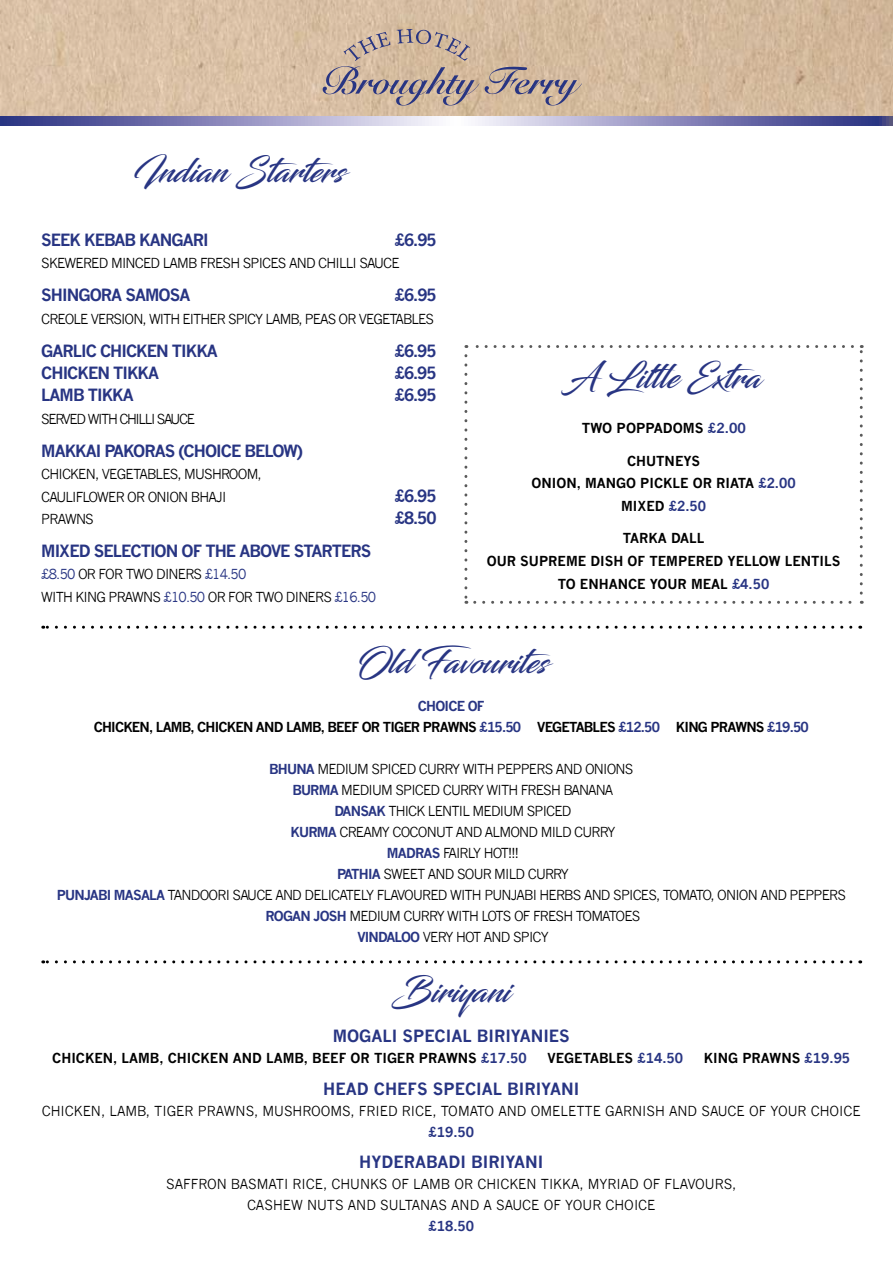
<style>
.page{position:relative;width:893px;height:1263px;background:#fff}
.page>*{position:absolute;margin:0;border:0;box-sizing:border-box;transform-origin:0 0}
.t1{font:33px "Blacksword";color:#283583}
.t2{font:700 16.5px "News Gothic";letter-spacing:-.06em;color:#283583}
.t3{font:700 16.5px "News Gothic";color:#283583}
.t4{font:13.5px/21px "News Gothic";letter-spacing:-.06em;color:#000}
.t5{font:700 13.5px/22.8px "News Gothic";color:#000;text-align:center}
.t6{font:13.5px/21px "News Gothic";color:#000;text-align:center}
.t7{font:700 13.5px/21px "News Gothic";letter-spacing:-.06em;color:#000;text-align:center}
.t8{font:13.5px "News Gothic";letter-spacing:-.1em;color:#000}
.t9{font:700 13.5px "News Gothic";color:#283583}
.s1{color:#283583}
.s2{font-weight:700;color:#283583}
</style>
<div class="page">
<svg style="left:475px;top:601px;width:387px;height:3px"></svg>
<svg style="left:860px;top:345px;width:3px;height:248px"></svg>
<svg style="left:466px;top:345px;width:386px;height:3px"></svg>
<svg style="left:464px;top:356px;width:3px;height:248px"></svg>
<img style="left:1px;top:0;width:891px;height:116px">
<svg style="left:0;top:116px;width:892px;height:10px;background:#908fbe"></svg>
<svg style="left:43px;top:626px;width:808px;height:3px"></svg>
<svg style="left:43px;top:960px;width:808px;height:3px"></svg>
<svg style="left:323px;top:29px;width:259px;height:77px;background:#c1ac9b"></svg>
<h1 class="t1" style="left:133px;top:151px;width:213px">Indian Starters</h1>
<p class="t2" style="left:41px;top:229px;width:169px">SEEK KEBAB KANGARI</p>
<p class="t2" style="left:395px;top:229px;width:43px">£6.95</p>
<p class="t4" style="left:41px;top:252px;width:360px">SKEWERED MINCED LAMB FRESH SPICES AND CHILLI SAUCE</p>
<p class="t2" style="left:41px;top:285px;width:151px">SHINGORA SAMOSA</p>
<p class="t2" style="left:395px;top:285px;width:43px">£6.95</p>
<p class="t4" style="left:41px;top:308px;width:394px">CREOLE VERSION, WITH EITHER SPICY LAMB, PEAS OR VEGETABLES</p>
<p class="t2" style="left:41px;top:341px;width:178px">GARLIC CHICKEN TIKKA</p>
<p class="t2" style="left:395px;top:341px;width:43px">£6.95</p>
<p class="t2" style="left:41px;top:363px;width:119px">CHICKEN TIKKA</p>
<p class="t2" style="left:395px;top:363px;width:43px">£6.95</p>
<p class="t2" style="left:41px;top:385px;width:94px">LAMB TIKKA</p>
<p class="t2" style="left:395px;top:385px;width:43px">£6.95</p>
<p class="t8" style="left:41px;top:411px;width:155px">SERVED WITH CHILLI SAUCE</p>
<p class="t2" style="left:41px;top:441px;width:263px">MAKKAI PAKORAS (CHOICE BELOW)</p>
<p class="t4" style="left:41px;top:463px;width:222px;line-height:22px">CHICKEN, VEGETABLES, MUSHROOM,<br>CAULIFLOWER OR ONION BHAJI</p>
<p class="t2" style="left:395px;top:485px;width:43px">£6.95</p>
<p class="t4" style="left:41px;top:508px;width:54px">PRAWNS</p>
<p class="t2" style="left:395px;top:507px;width:43px">£8.50</p>
<p class="t2" style="left:41px;top:541px;width:332px">MIXED SELECTION OF THE ABOVE STARTERS</p>
<p class="t4" style="left:41px;top:564px;width:336px;line-height:22px"><span class="s1">£8.50</span> OR FOR TWO DINERS <span class="s1">£14.50<br></span>WITH KING PRAWNS <span class="s1">£10.50</span> OR FOR TWO DINERS <span class="s1">£16.50</span></p>
<h1 class="t1" style="left:566px;top:357px;width:196px">A Little Extra</h1>
<p class="t5" style="left:587px;top:417px;width:154px">TWO POPPADOM <span class="s1">£2.00</span></p>
<p class="t5" style="left:531px;top:449px;width:266px">CHUTNEYS<br>ONION, MANGO PICKLE OR RIATA <span class="s1">£2.00<br></span>MIXED <span class="s1">£2.50</span></p>
<p class="t5" style="left:487px;top:527px;width:355px">TARKA DALL<br>OUR SUPREME DISH OF TEMPERED YELLOW LENTILS<br>TO ENHANCE YOUR MEAL <span class="s1">£4.50</span></p>
<p class="t5" style="left:582px;top:416px;width:166px">TWO POPPADOMS <span class="s1">£2.00</span></p>
<h1 class="t1" style="left:355px;top:642px;width:198px">Old Favourites</h1>
<p class="t7" style="left:94px;top:695px;width:717px"><span class="s1">CHOICE OF<br></span>CHICKEN, LAMB, CHICKEN AND LAMB, BEEF OR TIGER PRAWNS <span class="s1">£15.50</span> VEGETABLES <span class="s1">£12.50</span> KING PRAWNS <span class="s1">£19.50</span></p>
<p class="t4" style="left:57px;top:758px;width:791px;text-align:center"><span class="s2">BHUNA</span> MEDIUM SPICED CURRY WITH PEPPERS AND ONIONS<br><span class="s2">BURMA</span> MEDIUM SPICED CURRY WITH FRESH BANANA<br><span class="s2">DANSAK</span> THICK LENTIL MEDIUM SPICED<br><span class="s2">KURMA</span> CREAMY COCONUT AND ALMOND MILD CURRY<br><span class="s2">MADRAS</span> FAIRLY HOT!!!<br><span class="s2">PATHIA</span> SWEET AND SOUR MILD CURRY<br><span class="s2">PUNJABI MASALA</span> TANDOORI SAUCE AND DELICATELY FLAVOURED WITH PUNJABI HERBS AND SPICES, TOMATO, ONION AND PEPPERS <span class="s2">ROGAN JOSH</span> MEDIUM CURRY WITH LOTS OF FRESH TOMATOES<br><span class="s2">VINDALOO</span> VERY HOT AND SPICY</p>
<h1 class="t1" style="left:392px;top:971px;width:120px">Biriyani</h1>
<p class="t3" style="left:333px;top:1026px;width:239px">MOGALI SPECIAL BIRIYANIES</p>
<p class="t5" style="left:52px;top:1047px;width:476px">CHICKEN, LAMB, CHICKEN AND LAMB, BEEF OR TIGER PRAWNS <span class="s1">£17.50</span></p>
<p class="t5" style="left:547px;top:1047px;width:137px">VEGETABLES <span class="s1">£14.50</span></p>
<p class="t5" style="left:704px;top:1047px;width:148px">KING PRAWNS <span class="s1">£19.95</span></p>
<p class="t3" style="left:323px;top:1079px;width:257px">HEAD CHEFS SPECIAL BIRIYANI</p>
<p class="t6" style="left:42px;top:1100px;width:821px">CHICKEN, LAMB, TIGER PRAWNS, MUSHROOMS, FRIED RICE, TOMATO AND OMELETTE GARNISH AND SAUCE OF YOUR CHOICE</p>
<p class="t9" style="left:428px;top:1123px;width:47px">£19.50</p>
<p class="t3" style="left:359px;top:1152px;width:186px">HYDERABADI BIRIYANI</p>
<p class="t6" style="left:166px;top:1174px;width:572px">SAFFRON BASMATI RICE, CHUNKS OF LAMB OR CHICKEN TIKKA, MYRIAD OF FLAVOURS,<br>CASHEW NUTS AND SULTANAS AND A SAUCE OF YOUR CHOICE</p>
<p class="t9" style="left:428px;top:1218px;width:47px">£18.50</p>
</div>
